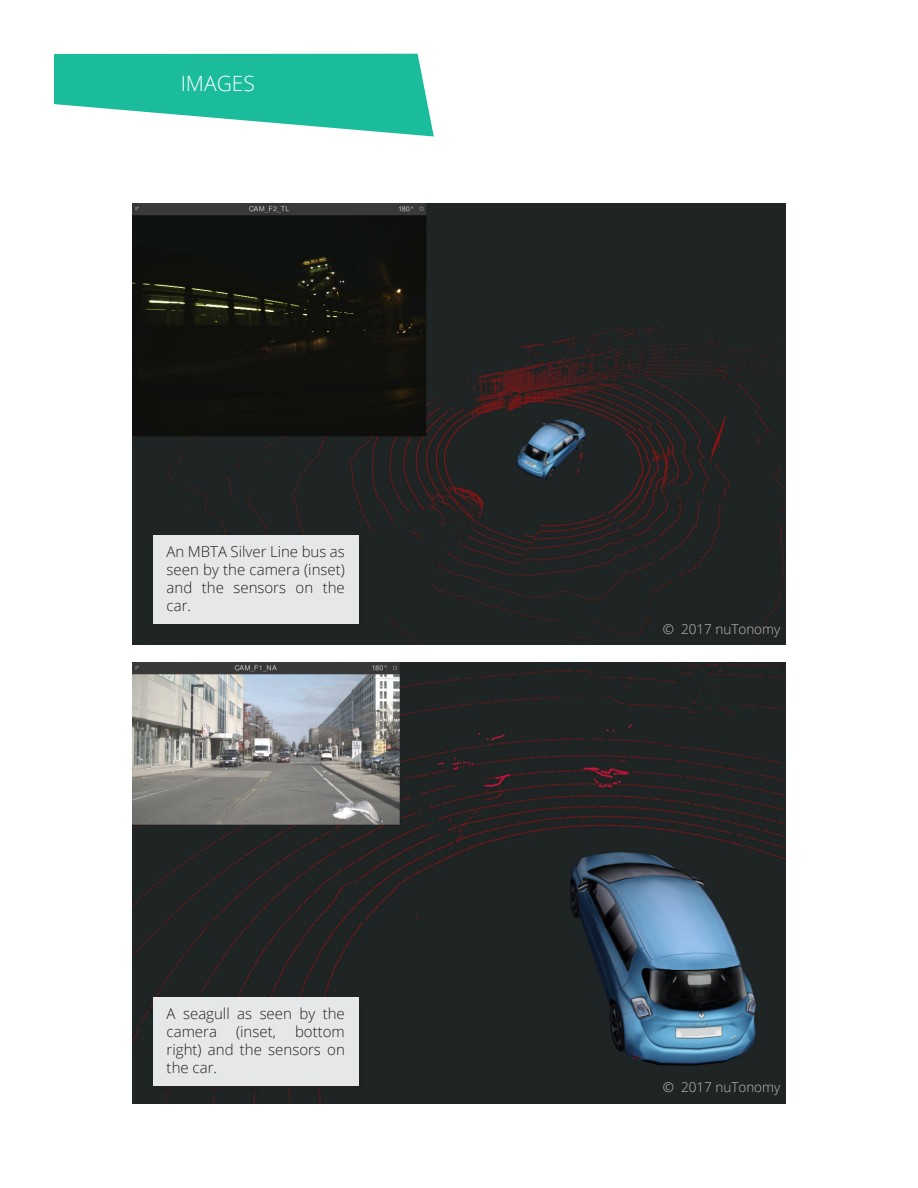
<style>
.page{position:relative;width:918px;height:1188px;background:#fff}
.page>*{position:absolute;margin:0;border:0;box-sizing:border-box;transform-origin:0 0}
.t1{font:300 21px "Open Sans";color:#fff}
.t2{font:300 15px/18px "Open Sans";color:#231f20;text-align:justify}
.t3{font:300 13.5px "Open Sans";color:#bebfc2}
</style>
<div class="page">
<svg style="left:54px;top:53px;width:380px;height:83px"></svg>
<img style="left:132px;top:203px;width:654px;height:441px">
<img style="left:132px;top:662px;width:654px;height:441px">
<div style="left:148px;top:530px;width:222px;height:105px;background:#231f20"></div>
<div style="left:153px;top:535px;width:205px;height:89px;background:#e6e7e9"></div>
<div style="left:148px;top:992px;width:222px;height:105px;background:#231f20"></div>
<div style="left:153px;top:998px;width:205px;height:88px;background:#e6e7e9"></div>
<svg style="left:681px;top:1027px;width:35px;height:10px"></svg>
<p class="t1" style="left:181px;top:69px;width:76px">IMAGES</p>
<p class="t2" style="left:167px;top:542px;width:180px">An MBTA Silver Line bus as seen by the camera (inset) and the sensors on the car.</p>
<p class="t2" style="left:167px;top:1004px;width:180px">A seagull as seen by the camera</p>
<p class="t2" style="left:167px;top:1022px;width:180px;text-indent:128px">bottom right) and the sensors on the car.</p>
<p class="t2" style="left:236px;top:1022px;width:41px">(inset,</p>
<p class="t3" style="left:663px;top:620px;width:119px">© 2017 nuTonomy</p>
<p class="t3" style="left:663px;top:1078px;width:119px">© 2017 nuTonomy</p>
</div>
